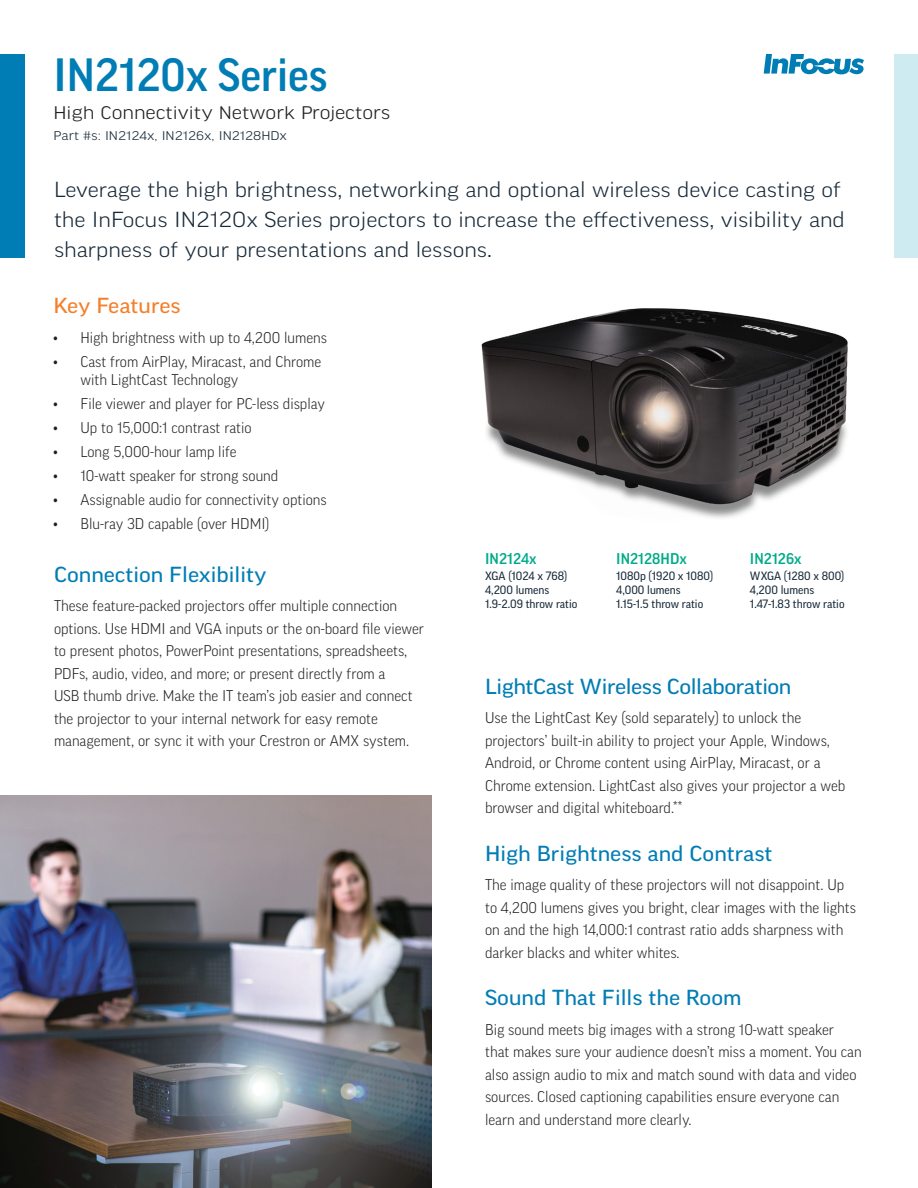
<style>
.page{position:relative;width:918px;height:1188px;background:#fff}
.page>*{position:absolute;margin:0;border:0;box-sizing:border-box;transform-origin:0 0}
.t1{font:500 45px "Good Pro";color:#007db5}
.t2{font:300 expanded 21px/30px "Good Pro";color:#172938}
.t3{font:expanded 21px "Good Pro";color:#007db5}
.t4{font:expanded 21px "Good Pro";letter-spacing:-.02em;color:#007db5}
.t5{font:expanded 21px "Good Pro";letter-spacing:-.005em;color:#f47f2a}
.t6{font:300 expanded 19.5px "Good Headline Pro";color:#231f20}
.t7{font:300 15px/22.5px "Good Pro";color:#231f20}
.t8{font:500 15px "Good Pro";letter-spacing:.005em;color:#00ab89}
.t9{font:300 expanded 13.5px "Good Headline Pro";color:#172938}
.t10{font:11.7px "Good Pro";color:#172938}
</style>
<div class="page">
<div style="left:0;top:54px;width:24px;height:203px;background:#007db5"></div>
<div style="left:895px;top:54px;width:23px;height:203px;background:#cdebf0"></div>
<svg style="left:764px;top:54px;width:100px;height:20px"></svg>
<img style="left:0;top:796px;width:432px;height:392px">
<img style="left:481px;top:308px;width:367px;height:210px">
<p class="t1" style="left:53px;top:49px;width:276px">IN2120x Series</p>
<p class="t6" style="left:53px;top:103px;width:338px">High Connectivity Network Projectors</p>
<p class="t9" style="left:53px;top:129px;width:235px">Part #s: IN2124x, IN2126x, IN2128HDx</p>
<p class="t2" style="left:54px;top:175px;width:792px">Leverage the high brightness, networking and optional wireless device casting of the InFocus IN2120x Series projectors to increase the effectiveness, visibility and sharpness of your presentations and lessons.</p>
<p class="t5" style="left:53px;top:294px;width:129px">Key Features</p>
<p class="t7" style="left:53px;top:326px;width:275px">• High brightness with up to 4,200 lumens</p>
<p class="t7" style="left:80px;top:352px;width:242px;line-height:18px;text-indent:-27px">• Cast from AirPlay, Miracast, and Chrome with LightCast Technology</p>
<p class="t7" style="left:53px;top:392px;width:273px">• File viewer and player for PC-less display</p>
<p class="t7" style="left:53px;top:416px;width:200px">• Up to 15,000:1 contrast ratio</p>
<p class="t7" style="left:53px;top:440px;width:185px">• Long 5,000-hour lamp life</p>
<p class="t7" style="left:53px;top:464px;width:227px">• 10-watt speaker for strong sound</p>
<p class="t7" style="left:53px;top:488px;width:275px">• Assignable audio for connectivity options</p>
<p class="t7" style="left:53px;top:512px;width:217px">• Blu-ray 3D capable (over HDMI)</p>
<p class="t3" style="left:54px;top:562px;width:214px">Connection Flexibility</p>
<p class="t7" style="left:54px;top:595px;width:372px">These feature-packed projectors offer multiple connection options. Use HDMI and VGA inputs or the on-board file viewer to present photos, PowerPoint presentations, spreadsheets, PDFs, audio, video, and more; or present directly from a<br>USB thumb drive. Make the IT team’s job easier and connect the projector to your internal network for easy remote management, or sync it with your Crestron or AMX system.</p>
<p class="t8" style="left:485px;top:550px;width:53px">IN2124x</p>
<p class="t10" style="left:485px;top:569px;width:84px">XGA (1024 x 768)</p>
<p class="t10" style="left:485px;top:583px;width:66px">4,200 lumens</p>
<p class="t10" style="left:485px;top:597px;width:94px">1.9-2.09 throw ratio</p>
<p class="t8" style="left:616px;top:550px;width:72px">IN2128HDx</p>
<p class="t10" style="left:616px;top:569px;width:99px">1080p (1920 x 1080)</p>
<p class="t10" style="left:616px;top:583px;width:66px">4,000 lumens</p>
<p class="t10" style="left:616px;top:597px;width:89px">1.15-1.5 throw ratio</p>
<p class="t8" style="left:750px;top:550px;width:53px">IN2126x</p>
<p class="t10" style="left:750px;top:569px;width:96px">WXGA (1280 x 800)</p>
<p class="t10" style="left:750px;top:583px;width:66px">4,200 lumens</p>
<p class="t10" style="left:750px;top:597px;width:96px">1.47-1.83 throw ratio</p>
<p class="t4" style="left:485px;top:674px;width:308px">LightCast Wireless Collaboration</p>
<p class="t7" style="left:485px;top:706px;width:362px">Use the LightCast Key (sold separately) to unlock the projectors’ built-in ability to project your Apple, Windows, Android, or Chrome content using AirPlay, Miracast, or a Chrome extension. LightCast also gives your projector a web browser and digital whiteboard.**</p>
<p class="t3" style="left:485px;top:841px;width:289px">High Brightness and Contrast</p>
<p class="t7" style="left:485px;top:873px;width:372px">The image quality of these projectors will not disappoint. Up to 4,200 lumens gives you bright, clear images with the lights on and the high 14,000:1 contrast ratio adds sharpness with darker blacks and whiter whites.</p>
<p class="t3" style="left:485px;top:986px;width:258px">Sound That Fills the Room</p>
<p class="t7" style="left:485px;top:1018px;width:378px">Big sound meets big images with a strong 10-watt speaker that makes sure your audience doesn’t miss a moment. You can also assign audio to mix and match sound with data and video sources. Closed captioning capabilities ensure everyone can learn and understand more clearly.</p>
</div>
